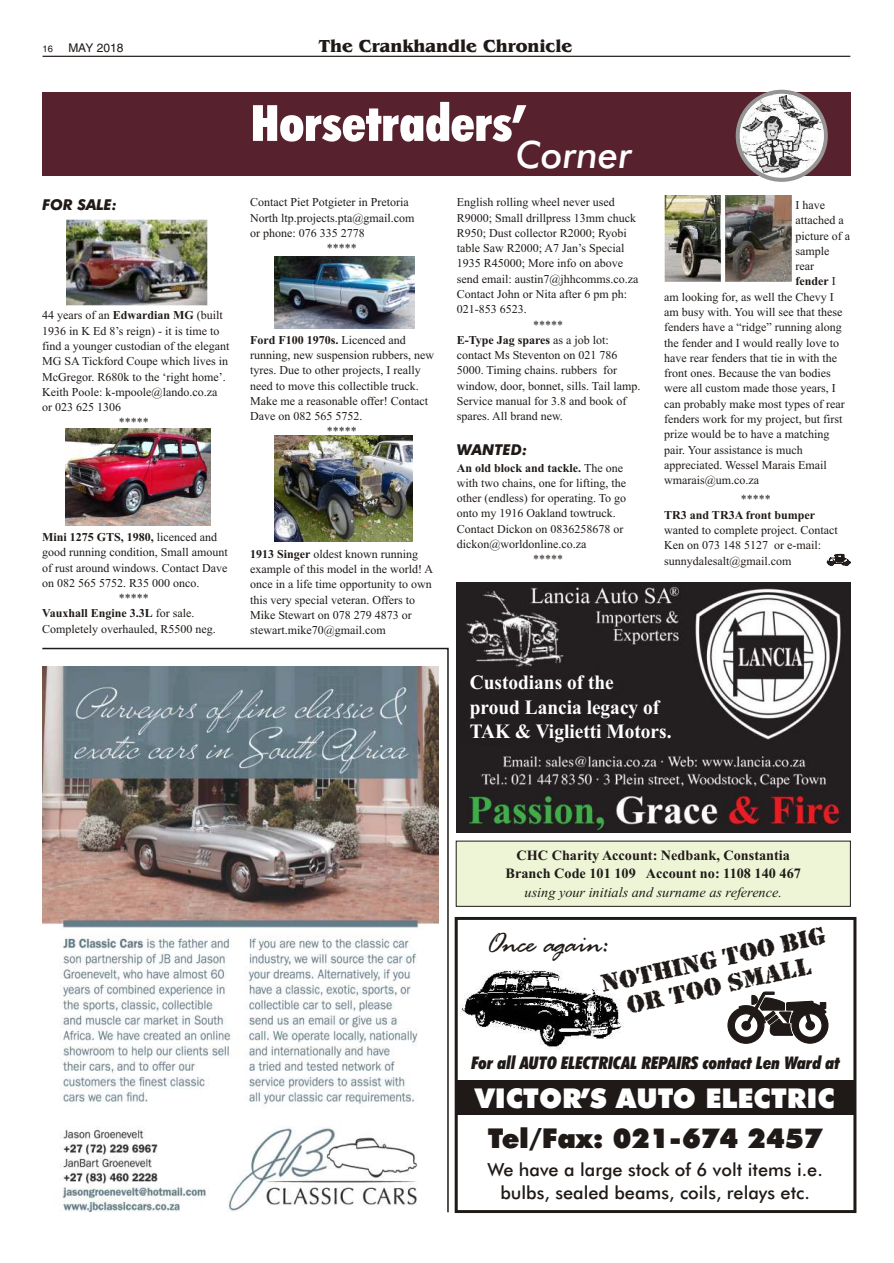
<style>
.page{position:relative;width:894px;height:1263px;background:#fff}
.page>*{position:absolute;margin:0;border:0;box-sizing:border-box;transform-origin:0 0}
.t1{font:50.1px "Futura X Blk Cn BT";color:#fff}
.t2{font:italic 37.8px "Futura Md BT";color:#fff}
.t3{font:30.45px "Rage Italic LET";color:#1f1a17}
.t4{font:27.3px "Futura X Blk BT";color:#fff}
.t5{font:27.3px "Futura X Blk BT";color:#1f1a17}
.t6{font:25.95px/26.2px "Rubber Stamp LET";color:#1f1a17;text-align:center}
.t7{font:700 20.25px/24.8px "Times New Roman";color:#fff;scale:.95 1}
.t8{font:18.15px/23.9px "Futura Md BT";color:#1f1a17;text-align:center}
.t9{font:700 18px "Benguiat Bk BT";color:#1f1a17}
.t10{font:17.4px "Futura X Blk Cn It BT";color:#1f1a17}
.t11{font:italic 700 15px "Futura Md BT";letter-spacing:-.015em;color:#1f1a17}
.t12{font:700 14.25px/18.1px "Times New Roman";color:#1f1a17;text-align:center}
.t13{font:italic 14.25px "Times New Roman";color:#1f1a17}
.t14{font:12px/15.3px "Times New Roman";color:#1f1a17}
.t15{font:700 12px "Times New Roman";color:#1f1a17}
.t16{font:12px "Switzerland";color:#1f1a17}
.t17{font:9.3px "Switzerland";color:#1f1a17}
.s1{font-weight:700}
.s2{font-weight:400}
</style>
<div class="page">
<div style="left:42px;top:93px;width:808px;height:83px;background:#57212e"></div>
<hr style="left:43px;top:56px;width:807px;height:1px;background:#1f1a17">
<svg style="left:736px;top:90px;width:92px;height:92px"></svg>
<div style="left:740px;top:94px;width:84px;height:84px;background:#fff;border-radius:50%"></div>
<img style="left:740px;top:96px;width:84px;height:77px">
<div style="left:456px;top:841px;width:395px;height:66px;background:#edf5d6;border:1px solid #1f1a17"></div>
<hr style="left:456px;top:917px;width:399px;height:3px;background:#1f1a17">
<hr style="left:853px;top:918px;width:3px;height:294px;background:#1f1a17">
<hr style="left:456px;top:1210px;width:399px;height:3px;background:#1f1a17">
<hr style="left:455px;top:918px;width:3px;height:294px;background:#1f1a17">
<div style="left:456px;top:1081px;width:399px;height:34px;background:#1f1a17"></div>
<img style="left:460px;top:970px;width:162px;height:78px">
<svg style="left:791px;top:1007px;width:38px;height:37px"></svg>
<div style="left:727px;top:1007px;width:37px;height:37px;background:#1f1a17;border:1px solid #1f1a17;border-radius:50%"></div>
<svg style="left:734px;top:1013px;width:25px;height:25px"></svg>
<svg style="left:737px;top:991px;width:91px;height:45px"></svg>
<svg style="left:42px;top:647px;width:407px;height:566px"></svg>
<img style="left:457px;top:582px;width:393px;height:251px">
<img style="left:67px;top:219px;width:140px;height:87px">
<img style="left:66px;top:429px;width:144px;height:96px">
<img style="left:275px;top:256px;width:140px;height:72px">
<img style="left:664px;top:196px;width:127px;height:86px">
<svg style="left:826px;top:553px;width:25px;height:13px"></svg>
<img style="left:274px;top:436px;width:139px;height:105px">
<p class="t17" style="left:43px;top:45px;width:12px">16</p>
<p class="t16" style="left:68px;top:43px;width:57px">MAY 2018</p>
<h3 class="t9" style="left:319px;top:38px;width:255px">The Crankhandle Chronicle</h3>
<p class="t11" style="left:42px;top:199px;width:76px">FOR SALE:</p>
<p class="t14" style="left:42px;top:309px;width:182px">44 years of an <span class="s1">Edwardian MG</span> (built</p>
<p class="t14" style="left:42px;top:324px;width:179px">1936 in K Ed 8’s reign) - it is time to</p>
<p class="t14" style="left:42px;top:340px;width:189px">find a younger custodian of the elegant</p>
<p class="t14" style="left:42px;top:355px;width:188px">MG SA Tickford Coupe which lives in</p>
<p class="t14" style="left:42px;top:370px;width:185px">McGregor. R680k to the ‘right home’.</p>
<p class="t14" style="left:42px;top:385px;width:177px">Keith Poole: k-mpoole@lando.co.za</p>
<p class="t14" style="left:42px;top:401px;width:80px">or 023 625 1306</p>
<p class="t14" style="left:119px;top:416px;width:31px">*****</p>
<p class="t15" style="left:42px;top:533px;width:176px">Mini 1275 GTS, 1980, <span class="s2">licenced and</span></p>
<p class="t14" style="left:42px;top:546px;width:187px">good running condition, Small amount</p>
<p class="t14" style="left:42px;top:561px;width:187px">of rust around windows. Contact Dave</p>
<p class="t14" style="left:42px;top:576px;width:159px">on 082 565 5752. R35 000 onco.</p>
<p class="t14" style="left:119px;top:592px;width:31px">*****</p>
<p class="t15" style="left:42px;top:609px;width:154px">Vauxhall Engine 3.3L <span class="s2">for sale.</span></p>
<p class="t14" style="left:42px;top:622px;width:175px">Completely overhauled, R5500 neg.</p>
<h1 class="t1" style="left:251px;top:103px;width:277px">Horsetraders’</h1>
<h2 class="t2" style="left:516px;top:139px;width:117px">Corner</h2>
<p class="t14" style="left:250px;top:196px;width:160px">Contact Piet Potgieter in Pretoria</p>
<p class="t14" style="left:250px;top:211px;width:166px">North ltp.projects.pta@gmail.com</p>
<p class="t14" style="left:250px;top:226px;width:116px">or phone: 076 335 2778</p>
<p class="t14" style="left:327px;top:242px;width:31px">*****</p>
<p class="t15" style="left:250px;top:336px;width:157px">Ford F100 1970s. <span class="s2">Licenced and</span></p>
<p class="t14" style="left:250px;top:349px;width:185px">running, new suspension rubbers, new</p>
<p class="t14" style="left:250px;top:364px;width:172px">tyres. Due to other projects, I really</p>
<p class="t14" style="left:250px;top:379px;width:170px">need to move this collectible truck.</p>
<p class="t14" style="left:250px;top:394px;width:180px">Make me a reasonable offer! Contact</p>
<p class="t14" style="left:250px;top:410px;width:114px">Dave on 082 565 5752.</p>
<p class="t14" style="left:327px;top:425px;width:31px">*****</p>
<p class="t14" style="left:250px;top:547px;width:184px"><span class="s1">1913 Singer</span> oldest known running example of this model in the world! A once in a life time opportunity to own this very special veteran. Offers to Mike Stewart on 078 279 4873 or stewart.mike70@gmail.com</p>
<p class="t14" style="left:457px;top:196px;width:159px">English rolling wheel never used</p>
<p class="t14" style="left:457px;top:211px;width:181px">R9000; Small drillpress 13mm chuck</p>
<p class="t14" style="left:457px;top:226px;width:172px">R950; Dust collector R2000; Ryobi</p>
<p class="t14" style="left:457px;top:242px;width:169px">table Saw R2000; A7 Jan’s Special</p>
<p class="t14" style="left:457px;top:257px;width:168px">1935 R45000; More info on above</p>
<p class="t14" style="left:457px;top:272px;width:183px">send email: austin7@jhhcomms.co.za</p>
<p class="t14" style="left:457px;top:287px;width:172px">Contact John or Nita after 6 pm ph:</p>
<p class="t14" style="left:457px;top:303px;width:71px">021-853 6523.</p>
<p class="t14" style="left:533px;top:318px;width:31px">*****</p>
<p class="t15" style="left:457px;top:336px;width:154px">E-Type Jag spares <span class="s2">as a job lot:</span></p>
<p class="t14" style="left:457px;top:349px;width:162px">contact Ms Steventon on 021 786</p>
<p class="t14" style="left:457px;top:364px;width:162px">5000. Timing chains. rubbers for</p>
<p class="t14" style="left:457px;top:379px;width:185px">window, door, bonnet, sills. Tail lamp.</p>
<p class="t14" style="left:457px;top:394px;width:171px">Service manual for 3.8 and book of</p>
<p class="t14" style="left:457px;top:410px;width:108px">spares. All brand new.</p>
<p class="t11" style="left:457px;top:444px;width:73px">WANTED:</p>
<p class="t15" style="left:457px;top:463px;width:168px">An old block and tackle. <span class="s2">The one</span></p>
<p class="t14" style="left:457px;top:476px;width:171px">with two chains, one for lifting, the</p>
<p class="t14" style="left:457px;top:492px;width:171px">other (endless) for operating. To go</p>
<p class="t14" style="left:457px;top:507px;width:160px">onto my 1916 Oakland towtruck.</p>
<p class="t14" style="left:457px;top:522px;width:168px">Contact Dickon on 0836258678 or</p>
<p class="t14" style="left:457px;top:537px;width:131px">dickon@worldonline.co.za</p>
<p class="t14" style="left:533px;top:553px;width:31px">*****</p>
<p class="t14" style="left:796px;top:198px;width:31px">I have</p>
<p class="t14" style="left:796px;top:214px;width:50px">attached a</p>
<p class="t14" style="left:796px;top:229px;width:56px">picture of a</p>
<p class="t14" style="left:796px;top:244px;width:35px">sample</p>
<p class="t14" style="left:796px;top:260px;width:20px">rear</p>
<p class="t15" style="left:796px;top:277px;width:42px">fender <span class="s2">I</span></p>
<p class="t14" style="left:664px;top:290px;width:171px">am looking for, as well the Chevy I</p>
<p class="t14" style="left:664px;top:305px;width:180px">am busy with. You will see that these</p>
<p class="t14" style="left:664px;top:321px;width:179px">fenders have a “ridge” running along</p>
<p class="t14" style="left:664px;top:336px;width:176px">the fender and I would really love to</p>
<p class="t14" style="left:664px;top:351px;width:174px">have rear fenders that tie in with the</p>
<p class="t14" style="left:664px;top:367px;width:168px">front ones. Because the van bodies</p>
<p class="t14" style="left:664px;top:382px;width:173px">were all custom made those years, I</p>
<p class="t14" style="left:664px;top:397px;width:182px">can probably make most types of rear</p>
<p class="t14" style="left:664px;top:412px;width:180px">fenders work for my project, but first</p>
<p class="t14" style="left:664px;top:428px;width:167px">prize would be to have a matching</p>
<p class="t14" style="left:664px;top:443px;width:140px">pair. Your assistance is much</p>
<p class="t14" style="left:664px;top:458px;width:164px">appreciated. Wessel Marais Email</p>
<p class="t14" style="left:664px;top:474px;width:97px">wmarais@um.co.za</p>
<p class="t14" style="left:741px;top:493px;width:31px">*****</p>
<p class="t15" style="left:664px;top:511px;width:152px">TR3 and TR3A front bumper</p>
<p class="t14" style="left:664px;top:523px;width:175px">wanted to complete project. Contact<br>Ken on 073 148 5127 or e-mail: sunnydalesalt@gmail.com</p>
<h3 class="t7" style="left:470px;top:672px;width:214px">Custodians of the<br>proud Lancia legacy of<br>TAK &amp; Viglietti Motors.</h3>
<p class="t12" style="left:506px;top:848px;width:297px">CHC Charity Account: Nedbank, Constantia<br>Branch Code 101 109 Account no: 1108 140 467</p>
<p class="t13" style="left:525px;top:887px;width:259px">using your initials and surname as reference.</p>
<h3 class="t3" style="left:487px;top:933px;width:124px">Once again:</h3>
<h3 class="t6" style="left:599px;top:971px;width:230px;rotate:-12deg">Nothing too big or too small</h3>
<h3 class="t10" style="left:472px;top:1056px;width:370px">For all AUTO ELECTRICAL REPAIRS contact Len Ward at</h3>
<h3 class="t4" style="left:475px;top:1087px;width:361px">VICTOR’S AUTO ELECTRIC</h3>
<h3 class="t5" style="left:488px;top:1127px;width:336px">Tel/Fax: 021-674 2457</h3>
<h3 class="t8" style="left:487px;top:1159px;width:337px">We have a large stock of 6 volt items i.e. bulbs, sealed beams, coils, relays etc.</h3>
</div>
